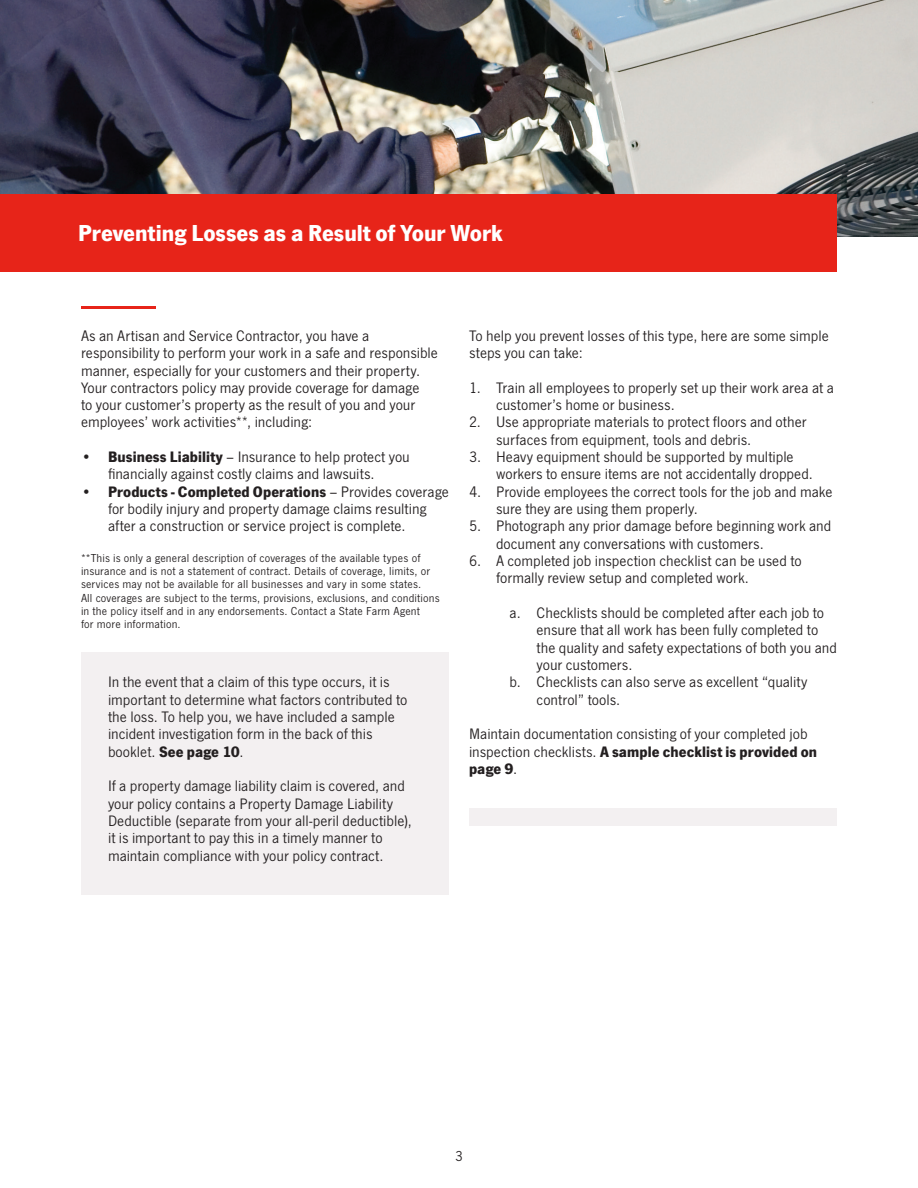
<style>
.page{position:relative;width:918px;height:1188px;background:#fff}
.page>*{position:absolute;margin:0;border:0;box-sizing:border-box;transform-origin:0 0}
.headline_-_small{font:700 24px "SF News Gothic";letter-spacing:-.005em;color:#fff}
.body{font:15.75px/17.2px "SF News Gothic";color:#231f20}
.t1{font:15px "SF News Gothic";color:#231f20}
.legal_-_body{font:12px/13.2px "SF News Gothic";letter-spacing:.01em;color:#231f20}
.s1{font-weight:700}
</style>
<div class="page">
<img style="left:1px;top:0;width:917px;height:237px">
<div style="left:81px;top:652px;width:368px;height:243px;background:#f3f0f1"></div>
<div style="left:0;top:194px;width:837px;height:78px;background:#e72419"></div>
<hr style="left:81px;top:306px;width:75px;height:2px;background:#e72419">
<div style="left:469px;top:809px;width:368px;height:17px;background:#f3f0f1"></div>
<p class="headline_-_small" style="left:78px;top:219px;width:426px">Preventing Losses as a Result of Your Work</p>
<p class="body" style="left:81px;top:327px;width:359px">As an Artisan and Service Contractor, you have a responsibility to perform your work in a safe and responsible manner, especially for your customers and their property.<br>Your contractors policy may provide coverage for damage<br>to your customer’s property as the result of you and your employees’ work activities**, including:</p>
<p class="body" style="left:81px;top:449px;width:330px;text-align:center"><span class="s1">• Business Liability</span> – Insurance to help protect you financially against costly claims and lawsuits.</p>
<p class="body" style="left:108px;top:483px;width:342px;text-indent:-27px"><span class="s1">• Products - Completed Operations</span> – Provides coverage for bodily injury and property damage claims resulting after a construction or service project is complete.</p>
<p class="legal_-_body" style="left:81px;top:552px;width:360px">**This is only a general description of coverages of the available types of insurance and is not a statement of contract. Details of coverage, limits, or services may not be available for all businesses and vary in some states.<br>All coverages are subject to the terms, provisions, exclusions, and conditions in the policy itself and in any endorsements. Contact a State Farm Agent<br>for more information.</p>
<p class="body" style="left:108px;top:674px;width:301px">In the event that a claim of this type occurs, it is important to determine what factors contributed to the loss. To help you, we have included a sample incident investigation form in the back of this booklet. <span class="s1">See page 10</span>.</p>
<p class="body" style="left:108px;top:778px;width:306px">If a property damage liability claim is covered, and your policy contains a Property Damage Liability Deductible (separate from your all-peril deductible), it is important to pay this in a timely manner to maintain compliance with your policy contract.</p>
<p class="body" style="left:469px;top:327px;width:361px">To help you prevent losses of this type, here are some simple steps you can take:</p>
<p class="body" style="left:496px;top:379px;width:339px;text-indent:-27px">1. Train all employees to properly set up their work area at a customer’s home or business.</p>
<p class="body" style="left:496px;top:414px;width:312px;text-indent:-27px">2. Use appropriate materials to protect floors and other surfaces from equipment, tools and debris.</p>
<p class="body" style="left:496px;top:449px;width:318px;text-indent:-27px">3. Heavy equipment should be supported by multiple workers to ensure items are not accidentally dropped.</p>
<p class="body" style="left:496px;top:483px;width:338px;text-indent:-27px">4. Provide employees the correct tools for the job and make sure they are using them properly.</p>
<p class="body" style="left:496px;top:518px;width:337px;text-indent:-27px">5. Photograph any prior damage before beginning work and document any conversations with customers.</p>
<p class="body" style="left:496px;top:553px;width:307px;text-indent:-27px">6. A completed job inspection checklist can be used to formally review setup and completed work.</p>
<p class="body" style="left:537px;top:604px;width:302px;text-indent:-27px">a. Checklists should be completed after each job to ensure that all work has been fully completed to the quality and safety expectations of both you and your customers.</p>
<p class="body" style="left:537px;top:674px;width:272px;text-indent:-27px">b. Checklists can also serve as excellent “quality control” tools.</p>
<p class="body" style="left:469px;top:726px;width:350px">Maintain documentation consisting of your completed job inspection checklists. <span class="s1">A sample checklist is provided on page 9</span>.</p>
<p class="t1" style="left:455px;top:1148px;width:9px">3</p>
</div>
